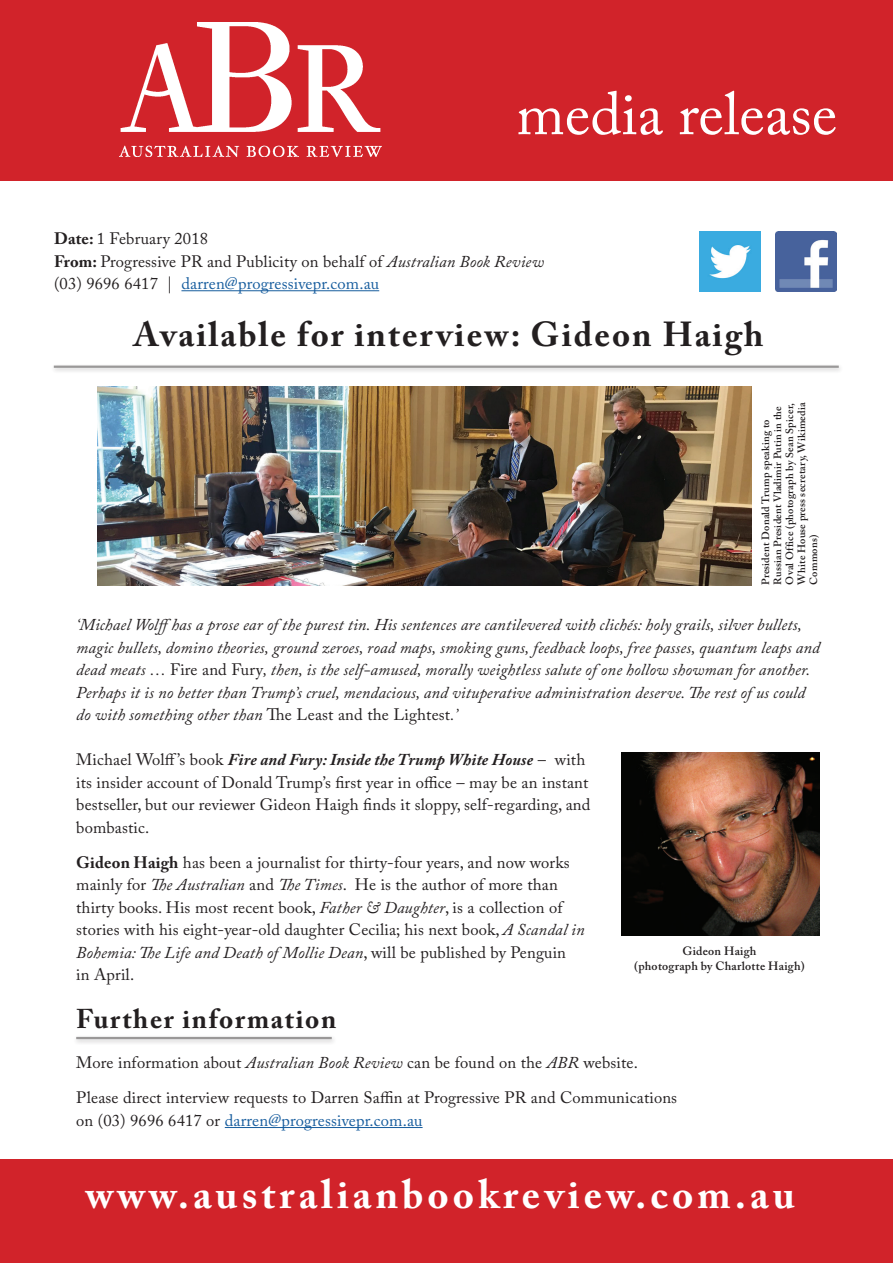
<style>
.page{position:relative;width:893px;height:1263px;background:#fff}
.page>*{position:absolute;margin:0;border:0;box-sizing:border-box;transform-origin:0 0}
.t1{font:60px "Adobe Caslon Pro";color:#fff}
.t2{font:700 40.5px "Adobe Caslon Pro";letter-spacing:.1em;color:#fff}
.t3{font:700 34.5px "Adobe Caslon Pro";letter-spacing:.06em;color:#231f20}
.t4{font:700 27px "Adobe Caslon Pro";letter-spacing:.06em;color:#231f20}
.t5{font:16.5px/22.5px "Adobe Caslon Pro";letter-spacing:.01em;color:#231f20}
.t6{font:italic 16.5px/22.5px "Adobe Caslon Pro";letter-spacing:.01em;color:#231f20}
.t7{font:16.5px "Adobe Caslon Pro";letter-spacing:.01em;color:#175d9e}
.t8{font:600 12px/15px "Adobe Caslon Pro";letter-spacing:.02em;color:#231f20;text-align:center}
.t9{font:600 10.5px/12px "Adobe Caslon Pro";letter-spacing:.02em;color:#231f20}
.s1{font-weight:700}
.s2{font-style:italic}
.s3{color:#175d9e}
.s4{font-style:normal}
.s5{font-weight:700;font-style:italic}
.s6{color:#231f20}
</style>
<div class="page">
<div style="left:0;top:1160px;width:893px;height:103px;background:#d1232a"></div>
<div style="left:0;top:0;width:893px;height:180px;background:#d1232a"></div>
<img style="left:120px;top:22px;width:261px;height:135px">
<hr style="left:181px;top:290px;width:198px;height:1px;background:#175d9e">
<img style="left:775px;top:231px;width:61px;height:61px">
<img style="left:699px;top:231px;width:61px;height:61px">
<hr style="left:225px;top:1127px;width:198px;height:1px;background:#175d9e">
<div style="left:72px;top:1034px;width:265px;height:11px;background:#231f20;opacity:.55"></div>
<hr style="left:76px;top:1037px;width:256px;height:2px;background:#231f20">
<div style="left:50px;top:363px;width:794px;height:11px;background:#231f20;opacity:.55"></div>
<hr style="left:54px;top:366px;width:785px;height:2px;background:#231f20">
<img style="left:621px;top:753px;width:199px;height:182px">
<img style="left:98px;top:386px;width:653px;height:200px">
<h1 class="t1" style="left:516px;top:78px;width:322px">media release</h1>
<p class="t5" style="left:54px;top:227px;width:491px"><span class="s1">Date:</span> 1 February 2018<br><span class="s1">From:</span> Progressive PR and Publicity on behalf of <span class="s2">Australian Book Review </span>(03) 9696 6417 | <span class="s3">darren@progressivepr.com.au</span></p>
<h3 class="t3" style="left:134px;top:314px;width:631px">Available for interview: Gideon Haigh</h3>
<p class="t9" style="left:759px;top:585px;width:184px;rotate:-90deg">President Donald Trump speaking to Russian President Vladimir Putin in the Oval Office (photograph by Sean Spicer, White House press secretary, Wikimedia Commons)</p>
<p class="t6" style="left:76px;top:613px;width:745px">‘Michael Wolffhas a prose ear of the purest tin. His sentences are cantilevered with clichés: holy grails, silver bullets, magic bullets, domino theories, ground zeroes, road maps, smoking guns, feedback loops, free passes, quantum leaps and dead meats … <span class="s4">Fire and Fury</span>, then, is the self-amused, morally weightless salute of one hollow showman for another.<br>Perhaps it is no better than Trump’s cruel, mendacious, and vituperative administration deserve. The rest of us could do with something other than <span class="s4">The Least and the Lightest</span>.’</p>
<p class="t5" style="left:76px;top:748px;width:516px">Michael Wolff’s book <span class="s5">Fire and Fury: Inside the Trump White House</span> – with its insider account of Donald Trump’s first year in office – may be an instant bestseller, but our reviewer Gideon Haigh finds it sloppy, self-regarding, and bombastic.</p>
<p class="t5" style="left:76px;top:851px;width:510px"><span class="s1">Gideon Haigh</span> has been a journalist for thirty-four years, and now works mainly for <span class="s2">The Australian</span> and <span class="s2">The Times</span>. He is the author of more than thirty books. His most recent book, <span class="s2">Father &amp; Daughter</span>, is a collection of stories with his eight-year-old daughter Cecilia; his next book, <span class="s2">A Scandal in Bohemia: The Life and Death of Mollie Dean</span>, will be published by Penguin<br>in April.</p>
<h3 class="t4" style="left:76px;top:1003px;width:262px">Further information</h3>
<p class="t8" style="left:634px;top:944px;width:172px">Gideon Haigh<br>(photograph by Charlotte Haigh)</p>
<p class="t5" style="left:76px;top:1045px;width:602px;line-height:35.2px">More information about <span class="s2">Australian Book Review</span> can be found on the <span class="s2">ABR</span> website.<br>Please direct interview requests to Darren Saffin at Progressive PR and Communications</p>
<p class="t7" style="left:76px;top:1110px;width:348px"><span class="s6">on (03) 9696 6417 or</span> darren@progressivepr.com.au</p>
<h2 class="t2" style="left:86px;top:1170px;width:711px">www.australianbookreview.com.au</h2>
</div>
